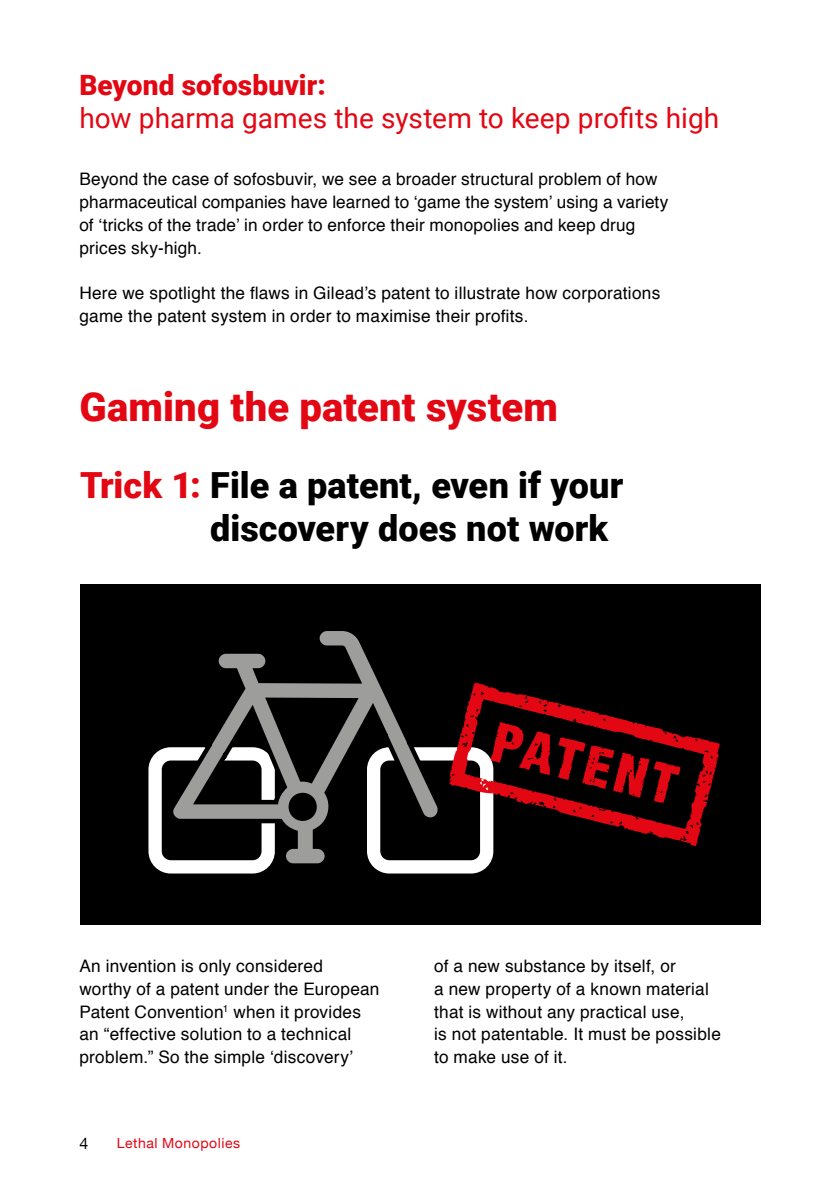
<style>
.page{position:relative;width:840px;height:1191px;background:#fff}
.page>*{position:absolute;margin:0;border:0;box-sizing:border-box;transform-origin:0 0}
.t1{font:900 40px "Roboto";color:#e30613}
.t2{font:900 36px/43.2px "Roboto";color:#000}
.t3{font:28px "Roboto";color:#e30613}
.t4{font:900 28px "Roboto";color:#e30613}
.t5{font:17.2px/22.8px "Helvetica";letter-spacing:.015em;color:#000}
.t6{font:16px "Helvetica Neue";color:#000}
.t7{font:14px "Helvetica Neue";letter-spacing:.04em;color:#e30613}
.s1{color:#e30613}
</style>
<div class="page">
<div style="left:80px;top:584px;width:680px;height:340px;background:#000"></div>
<div style="left:367px;top:747px;width:126px;height:126px;border:13px solid #fff;border-radius:16px"></div>
<div style="left:148px;top:747px;width:127px;height:126px;border:13px solid #fff;border-radius:16px"></div>
<svg style="left:170px;top:631px;width:273px;height:239px"></svg>
<svg style="left:449px;top:682px;width:270px;height:164px"></svg>
<svg style="left:534px;top:803px;width:8px;height:2px"></svg>
<svg style="left:490px;top:722px;width:59px;height:53px"></svg>
<svg style="left:558px;top:737px;width:122px;height:66px"></svg>
<h3 class="t4" style="left:79px;top:65px;width:248px">Beyond sofosbuvir:</h3>
<h3 class="t3" style="left:79px;top:99px;width:641px">how pharma games the system to keep profits high</h3>
<p class="t5" style="left:79px;top:168px;width:590px">Beyond the case of sofosbuvir, we see a broader structural problem of how pharmaceutical companies have learned to ‘game the system’ using a variety of ‘tricks of the trade’ in order to enforce their monopolies and keep drug prices sky-high.</p>
<p class="t5" style="left:79px;top:282px;width:582px">Here we spotlight the flaws in Gilead’s patent to illustrate how corporations game the patent system in order to maximise their profits.</p>
<h1 class="t1" style="left:79px;top:379px;width:479px">Gaming the patent system</h1>
<h2 class="t2" style="left:210px;top:462px;width:414px;text-indent:-130px"><span class="s1">Trick 1:</span> File a patent, even if your discovery does not work</h2>
<p class="t5" style="left:79px;top:955px;width:301px">An invention is only considered<br>worthy of a patent under the European Patent Convention<sup>1</sup> when it provides an “effective solution to a technical problem.” So the simple ‘discovery’</p>
<p class="t5" style="left:434px;top:955px;width:288px">of a new substance by itself, or<br>a new property of a known material that is without any practical use,<br>is not patentable. It must be possible to make use of it.</p>
<p class="t6" style="left:79px;top:1131px;width:10px">4</p>
<p class="t7" style="left:117px;top:1133px;width:125px">Lethal Monopolies</p>
</div>
